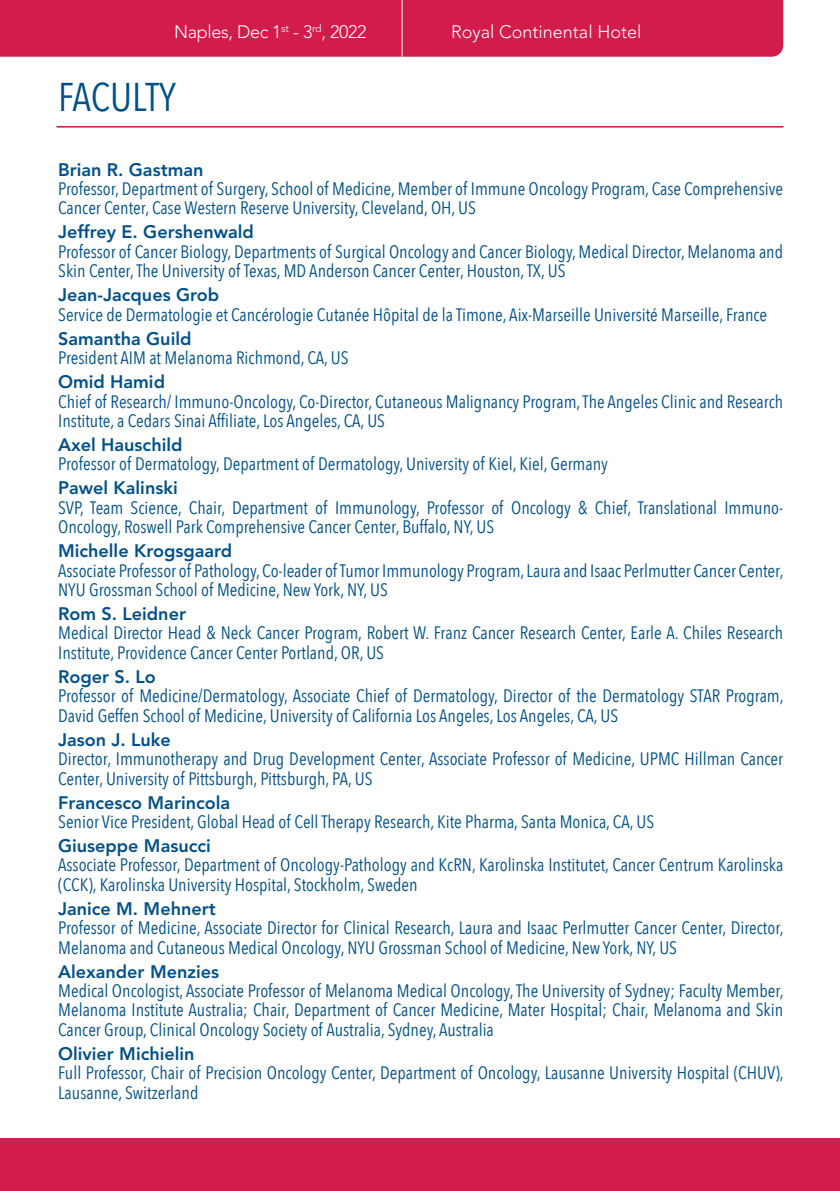
<style>
.page{position:relative;width:840px;height:1191px;background:#fff}
.page>*{position:absolute;margin:0;border:0;box-sizing:border-box;transform-origin:0 0}
.t1{font:40px "Avenir Next Condensed";letter-spacing:-.005em;color:#015089}
.t2{font:18px/19.4px "Avenir Next Condensed";color:#015089}
.t3{font:800 18px "Avenir LT Std";color:#015089}
.t4{font:300 18px "Avenir LT Std";letter-spacing:-.02em;color:#fff}
.t5{font:300 18px "Avenir LT Std";color:#fff}
</style>
<div class="page">
<svg style="left:57px;top:126px;width:725px;height:1px"></svg>
<div style="left:0;top:0;width:782px;height:57px;background:#d21c4b"></div>
<div style="left:0;top:1138px;width:839px;height:53px;background:#d21c4b"></div>
<hr style="left:401px;top:0;width:1px;height:57px;background:#fff">
<p class="t4" style="left:174px;top:22px;width:194px">Naples, Dec 1<sup>st</sup> - 3<sup>rd</sup>, 2022</p>
<p class="t5" style="left:451px;top:22px;width:192px">Royal Continental Hotel</p>
<p class="t1" style="left:58px;top:63px;width:119px">FACULTY</p>
<p class="t3" style="left:58px;top:159px;width:146px">Brian R. Gastman</p>
<p class="t2" style="left:58px;top:178px;width:726px">Professor, Department of Surgery, School of Medicine, Member of Immune Oncology Program, Case Comprehensive<br>Cancer Center, Case Western Reserve University, Cleveland, OH, US</p>
<p class="t3" style="left:58px;top:222px;width:197px">Jeffrey E. Gershenwald</p>
<p class="t2" style="left:58px;top:241px;width:726px">Professor of Cancer Biology, Departments of Surgical Oncology and Cancer Biology, Medical Director, Melanoma and<br>Skin Center, The University of Texas, MD Anderson Cancer Center, Houston, TX, US</p>
<p class="t3" style="left:58px;top:284px;width:162px">Jean-Jacques Grob</p>
<p class="t2" style="left:58px;top:304px;width:710px">Service de Dermatologie et Cancérologie Cutanée Hôpital de la Timone, Aix-Marseille Université Marseille, France</p>
<p class="t3" style="left:58px;top:328px;width:135px">Samantha Guild</p>
<p class="t2" style="left:58px;top:347px;width:292px">President AIM at Melanoma Richmond, CA, US</p>
<p class="t3" style="left:58px;top:371px;width:108px">Omid Hamid</p>
<p class="t2" style="left:58px;top:391px;width:726px">Chief of Research/ Immuno-Oncology, Co-Director, Cutaneous Malignancy Program, The Angeles Clinic and Research<br>Institute, a Cedars Sinai Affiliate, Los Angeles, CA, US</p>
<p class="t3" style="left:58px;top:434px;width:126px">Axel Hauschild</p>
<p class="t2" style="left:58px;top:453px;width:551px">Professor of Dermatology, Department of Dermatology, University of Kiel, Kiel, Germany</p>
<p class="t3" style="left:58px;top:477px;width:121px">Pawel Kalinski</p>
<p class="t2" style="left:58px;top:497px;width:726px">SVP, Team Science, Chair, Department of Immunology, Professor of Oncology &amp; Chief, Translational Immuno-<br>Oncology, Roswell Park Comprehensive Cancer Center, Buffalo, NY, US</p>
<p class="t3" style="left:58px;top:540px;width:175px">Michelle Krogsgaard</p>
<p class="t2" style="left:58px;top:560px;width:726px">Associate Professor of Pathology, Co-leader of Tumor Immunology Program, Laura and Isaac Perlmutter Cancer Center,<br>NYU Grossman School of Medicine, New York, NY, US</p>
<p class="t3" style="left:58px;top:603px;width:129px">Rom S. Leidner</p>
<p class="t2" style="left:58px;top:622px;width:726px">Medical Director Head &amp; Neck Cancer Program, Robert W. Franz Cancer Research Center, Earle A. Chiles Research<br>Institute, Providence Cancer Center Portland, OR, US</p>
<p class="t3" style="left:58px;top:666px;width:99px">Roger S. Lo</p>
<p class="t2" style="left:58px;top:685px;width:726px">Professor of Medicine/Dermatology, Associate Chief of Dermatology, Director of the Dermatology STAR Program,<br>David Geffen School of Medicine, University of California Los Angeles, Los Angeles, CA, US</p>
<p class="t3" style="left:58px;top:729px;width:114px">Jason J. Luke</p>
<p class="t2" style="left:58px;top:748px;width:726px">Director, Immunotherapy and Drug Development Center, Associate Professor of Medicine, UPMC Hillman Cancer<br>Center, University of Pittsburgh, Pittsburgh, PA, US</p>
<p class="t3" style="left:58px;top:791px;width:173px">Francesco Marincola</p>
<p class="t2" style="left:58px;top:811px;width:597px">Senior Vice President, Global Head of Cell Therapy Research, Kite Pharma, Santa Monica, CA, US</p>
<p class="t3" style="left:58px;top:835px;width:154px">Giuseppe Masucci</p>
<p class="t2" style="left:58px;top:854px;width:726px">Associate Professor, Department of Oncology-Pathology and KcRN, Karolinska Institutet, Cancer Centrum Karolinska (CCK), Karolinska University Hospital, Stockholm, Sweden</p>
<p class="t3" style="left:58px;top:898px;width:159px">Janice M. Mehnert</p>
<p class="t2" style="left:58px;top:917px;width:726px">Professor of Medicine, Associate Director for Clinical Research, Laura and Isaac Perlmutter Cancer Center, Director,<br>Melanoma and Cutaneous Medical Oncology, NYU Grossman School of Medicine, New York, NY, US</p>
<p class="t3" style="left:58px;top:960px;width:162px">Alexander Menzies</p>
<p class="t2" style="left:58px;top:980px;width:726px;text-align:justify">Medical Oncologist, Associate Professor of Melanoma Medical Oncology, The University of Sydney; Faculty Member, Melanoma Institute Australia; Chair, Department of Cancer Medicine, Mater Hospital; Chair, Melanoma and Skin Cancer Group, Clinical Oncology Society of Australia, Sydney, Australia</p>
<p class="t3" style="left:58px;top:1043px;width:138px">Olivier Michielin</p>
<p class="t2" style="left:58px;top:1062px;width:726px">Full Professor, Chair of Precision Oncology Center, Department of Oncology, Lausanne University Hospital (CHUV),<br>Lausanne, Switzerland</p>
</div>
